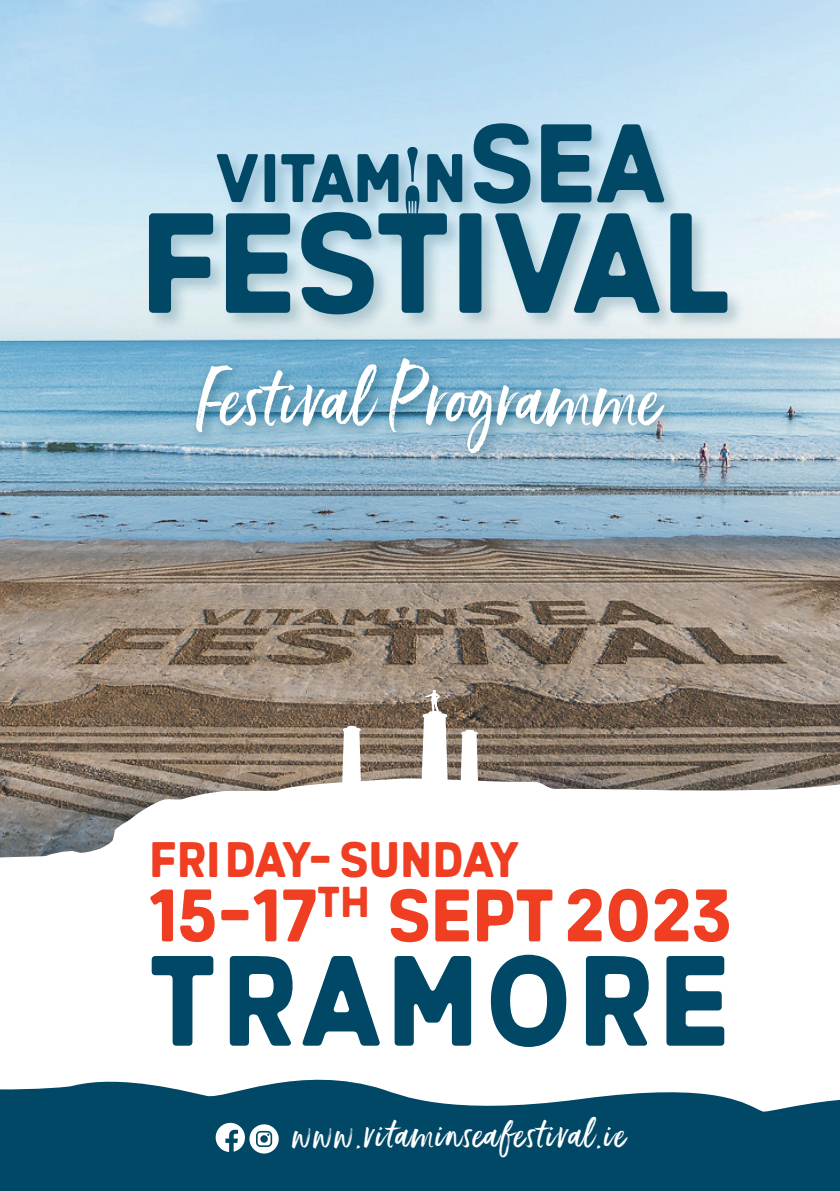
<style>
.page{position:relative;width:840px;height:1191px;background:#fff}
.page>*{position:absolute;margin:0;border:0;box-sizing:border-box;transform-origin:0 0}
.t1{font:128.2px "FF Prill";letter-spacing:.04em;color:#004865}
.t2{font:74.2px "FF Prill";color:#ef3e22}
.t3{font:72px "Ernestand Emily";letter-spacing:.02em;color:#fff}
.t4{font:49.8px "FF Prill";color:#ef3e22}
.t5{font:36px "Ernestand Emily";letter-spacing:.04em;color:#fff}
</style>
<div class="page">
<img style="left:0;top:0;width:839px;height:784px">
<div style="left:146px;top:120px;width:600px;height:213px;background:#004865;opacity:.22"></div>
<svg style="left:473px;top:123px;width:57px;height:81px;background:#4c839b"></svg>
<svg style="left:541px;top:124px;width:123px;height:78px;background:#4b829a"></svg>
<svg style="left:149px;top:147px;width:313px;height:167px;background:#6f9db0"></svg>
<div style="left:459px;top:213px;width:22px;height:100px;background:#004865;border-radius:4px"></div>
<svg style="left:494px;top:213px;width:166px;height:100px;background:#6492a5"></svg>
<svg style="left:670px;top:213px;width:57px;height:100px;background:#6c98aa"></svg>
<div style="left:189px;top:352px;width:489px;height:116px;background:#004865;opacity:.47"></div>
<div style="left:0;top:1016px;width:839px;height:175px;background:#004865"></div>
<svg style="left:215px;top:1122px;width:63px;height:31px"></svg>
<svg style="left:37px;top:775px;width:802px;height:9px;background:#8a7e73"></svg>
<svg style="left:0;top:784px;width:839px;height:328px"></svg>
<svg style="left:421px;top:689px;width:26px;height:108px"></svg>
<svg style="left:341px;top:726px;width:20px;height:72px"></svg>
<svg style="left:460px;top:730px;width:18px;height:64px"></svg>
<p class="t3" style="left:196px;top:354px;width:465px">Festival Programme</p>
<p class="t4" style="left:149px;top:831px;width:371px">FRIDAY- SUNDAY</p>
<p class="t2" style="left:149px;top:873px;width:584px">15-17<sup>TH</sup> SEPT 2023</p>
<p class="t1" style="left:149px;top:927px;width:582px">TRAMORE</p>
<p class="t5" style="left:292px;top:1111px;width:335px">www.vitaminseafestival.ie</p>
</div>
